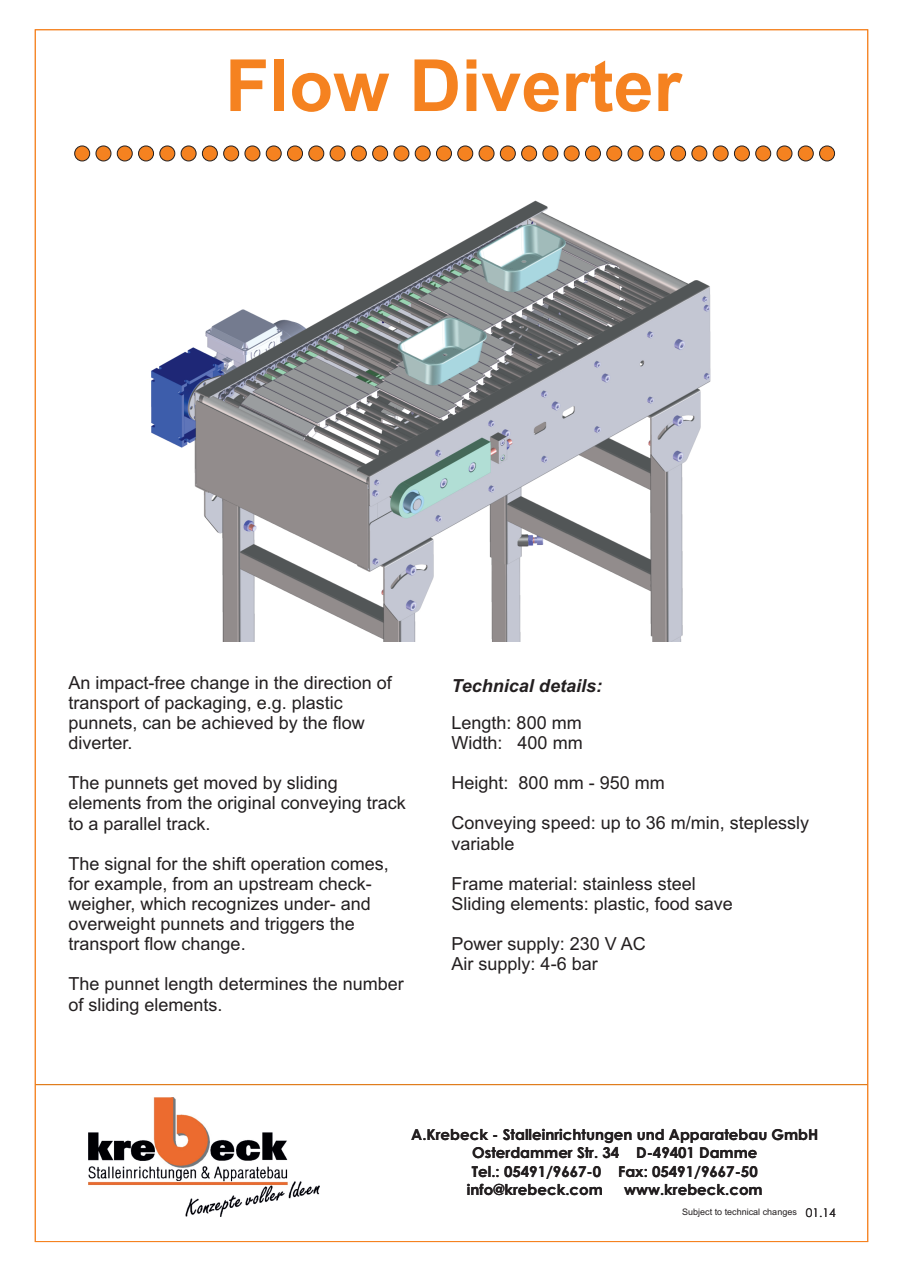
<style>
.page{position:relative;width:903px;height:1272px;background:#fff}
.page>*{position:absolute;margin:0;border:0;box-sizing:border-box;transform-origin:0 0}
.t1{font:700 72px "Arial";color:#f58220}
.t2{font:18px/20.1px "Arial";color:#231f20}
.t3{font:italic 700 18px "Arial";color:#231f20}
.t4{font:700 15px "Century Gothic";color:#231f20}
.t5{font:9px "Arial";color:#231f20}
.s1{font-family:"Century Gothic";font-size:12px}
</style>
<div class="page">
<img style="left:88px;top:1097px;width:231px;height:119px">
<div style="left:74px;top:146px;width:16px;height:15px;background:#f58220;border:1px solid #231f20;border-radius:50%"></div>
<div style="left:96px;top:146px;width:15px;height:15px;background:#f58220;border:1px solid #231f20;border-radius:50%"></div>
<div style="left:117px;top:146px;width:15px;height:15px;background:#f58220;border:1px solid #231f20;border-radius:50%"></div>
<div style="left:138px;top:146px;width:16px;height:15px;background:#f58220;border:1px solid #231f20;border-radius:50%"></div>
<div style="left:159px;top:146px;width:16px;height:15px;background:#f58220;border:1px solid #231f20;border-radius:50%"></div>
<div style="left:181px;top:146px;width:15px;height:15px;background:#f58220;border:1px solid #231f20;border-radius:50%"></div>
<div style="left:202px;top:146px;width:15px;height:15px;background:#f58220;border:1px solid #231f20;border-radius:50%"></div>
<div style="left:223px;top:146px;width:16px;height:15px;background:#f58220;border:1px solid #231f20;border-radius:50%"></div>
<div style="left:245px;top:146px;width:15px;height:15px;background:#f58220;border:1px solid #231f20;border-radius:50%"></div>
<div style="left:266px;top:146px;width:15px;height:15px;background:#f58220;border:1px solid #231f20;border-radius:50%"></div>
<div style="left:287px;top:146px;width:15px;height:15px;background:#f58220;border:1px solid #231f20;border-radius:50%"></div>
<div style="left:308px;top:146px;width:16px;height:15px;background:#f58220;border:1px solid #231f20;border-radius:50%"></div>
<div style="left:330px;top:146px;width:15px;height:15px;background:#f58220;border:1px solid #231f20;border-radius:50%"></div>
<div style="left:351px;top:146px;width:15px;height:15px;background:#f58220;border:1px solid #231f20;border-radius:50%"></div>
<div style="left:372px;top:146px;width:15px;height:15px;background:#f58220;border:1px solid #231f20;border-radius:50%"></div>
<div style="left:393px;top:146px;width:16px;height:15px;background:#f58220;border:1px solid #231f20;border-radius:50%"></div>
<div style="left:415px;top:146px;width:15px;height:15px;background:#f58220;border:1px solid #231f20;border-radius:50%"></div>
<div style="left:436px;top:146px;width:15px;height:15px;background:#f58220;border:1px solid #231f20;border-radius:50%"></div>
<div style="left:457px;top:146px;width:15px;height:15px;background:#f58220;border:1px solid #231f20;border-radius:50%"></div>
<div style="left:478px;top:146px;width:16px;height:15px;background:#f58220;border:1px solid #231f20;border-radius:50%"></div>
<div style="left:500px;top:146px;width:15px;height:15px;background:#f58220;border:1px solid #231f20;border-radius:50%"></div>
<div style="left:521px;top:146px;width:15px;height:15px;background:#f58220;border:1px solid #231f20;border-radius:50%"></div>
<div style="left:542px;top:146px;width:15px;height:15px;background:#f58220;border:1px solid #231f20;border-radius:50%"></div>
<div style="left:563px;top:146px;width:16px;height:15px;background:#f58220;border:1px solid #231f20;border-radius:50%"></div>
<div style="left:585px;top:146px;width:15px;height:15px;background:#f58220;border:1px solid #231f20;border-radius:50%"></div>
<div style="left:606px;top:146px;width:15px;height:15px;background:#f58220;border:1px solid #231f20;border-radius:50%"></div>
<div style="left:627px;top:146px;width:16px;height:15px;background:#f58220;border:1px solid #231f20;border-radius:50%"></div>
<div style="left:648px;top:146px;width:16px;height:15px;background:#f58220;border:1px solid #231f20;border-radius:50%"></div>
<div style="left:670px;top:146px;width:15px;height:15px;background:#f58220;border:1px solid #231f20;border-radius:50%"></div>
<div style="left:691px;top:146px;width:15px;height:15px;background:#f58220;border:1px solid #231f20;border-radius:50%"></div>
<div style="left:712px;top:146px;width:16px;height:15px;background:#f58220;border:1px solid #231f20;border-radius:50%"></div>
<div style="left:734px;top:146px;width:15px;height:15px;background:#f58220;border:1px solid #231f20;border-radius:50%"></div>
<div style="left:755px;top:146px;width:15px;height:15px;background:#f58220;border:1px solid #231f20;border-radius:50%"></div>
<div style="left:776px;top:146px;width:15px;height:15px;background:#f58220;border:1px solid #231f20;border-radius:50%"></div>
<div style="left:797px;top:146px;width:16px;height:15px;background:#f58220;border:1px solid #231f20;border-radius:50%"></div>
<div style="left:819px;top:146px;width:15px;height:15px;background:#f58220;border:1px solid #231f20;border-radius:50%"></div>
<hr style="left:35px;top:1084px;width:832px;height:1px;background:#e07d1d">
<img style="left:151px;top:200px;width:560px;height:441px">
<h1 class="t1" style="left:225px;top:59px;width:458px">Flow Diverter</h1>
<p class="t2" style="left:68px;top:674px;width:325px">An impact-free change in the direction of transport of packaging, e.g. plastic punnets, can be achieved by the flow diverter.</p>
<p class="t2" style="left:68px;top:775px;width:339px">The punnets get moved by sliding elements from the original conveying track to a parallel track.</p>
<p class="t2" style="left:68px;top:855px;width:322px">The signal for the shift operation comes,</p>
<p class="t2" style="left:68px;top:875px;width:305px">for example, from an upstream check&shy;weigher, which recognizes under- and overweight punnets and triggers the transport flow change.</p>
<p class="t2" style="left:68px;top:976px;width:337px">The punnet length determines the number of sliding elements.</p>
<p class="t3" style="left:451px;top:679px;width:152px">Technical details:</p>
<p class="t2" style="left:451px;top:714px;width:133px">Length: 800 mm<br>Width: 400 mm</p>
<p class="t2" style="left:451px;top:775px;width:215px">Height: 800 mm - 950 mm</p>
<p class="t2" style="left:451px;top:815px;width:359px">Conveying speed: up to 36 m/min, steplessly variable</p>
<p class="t2" style="left:451px;top:875px;width:283px">Frame material: stainless steel<br>Sliding elements: plastic, food save</p>
<p class="t2" style="left:451px;top:935px;width:196px">Power supply: 230 V AC<br>Air supply: 4-6 bar</p>
<p class="t4" style="left:411px;top:1129px;width:408px">A.Krebeck - Stalleinrichtungen und Apparatebau GmbH</p>
<p class="t4" style="left:472px;top:1147px;width:287px">Osterdammer Str. 34 D-49401 Damme</p>
<p class="t4" style="left:471px;top:1165px;width:287px">Tel.: 05491/9667-0 Fax: 05491/9667-50</p>
<p class="t4" style="left:466px;top:1184px;width:137px">info@krebeck.com</p>
<p class="t4" style="left:623px;top:1184px;width:140px">www.krebeck.com</p>
<p class="t5" style="left:681px;top:1208px;width:155px">Subject to technical changes <span class="s1">01.14</span></p>
</div>
